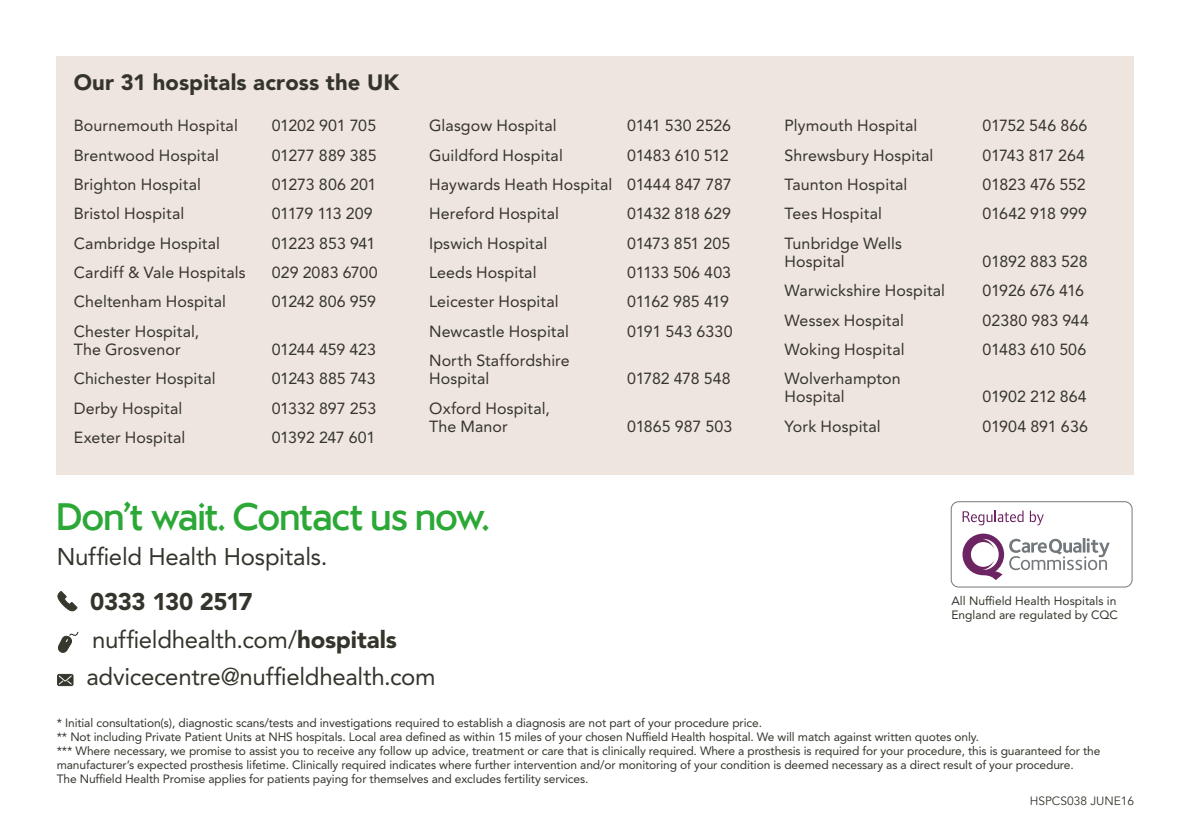
<style>
.page{position:relative;width:1191px;height:840px;background:#fff}
.page>*{position:absolute;margin:0;border:0;box-sizing:border-box;transform-origin:0 0}
.t1{font:38px "Nuffield Health Sans";letter-spacing:-.005em;color:#2ba835}
.t2{font:24px/37.4px "Avenir LT Std";letter-spacing:-.01em;color:#35342c}
.t3{font:900 22px "Avenir LT Std";letter-spacing:.01em;color:#35342c}
.t4{font:16px/18px "Avenir LT Std";letter-spacing:.005em;color:#35342c}
.t5{font:16px "Avenir LT Std";letter-spacing:-.015em;color:#35342c}
.t6{font:16px "Avenir LT Std";letter-spacing:-.025em;color:#35342c}
.t7{font:16px "Avenir LT Std";letter-spacing:-.02em;color:#35342c}
.t8{font:16px "Avenir LT Std";letter-spacing:-.04em;color:#35342c}
.t9{font:16px "Avenir LT Std";letter-spacing:-.035em;color:#35342c}
.t10{font:16px "Avenir LT Std";letter-spacing:-.05em;color:#35342c}
.t11{font:12px/14px "Avenir LT Std";letter-spacing:-.01em;color:#35342c}
.t12{font:12px "Avenir";color:#35342c}
.s1{font-weight:900}
</style>
<div class="page">
<div style="left:57px;top:57px;width:1077px;height:417px;background:#ede5de"></div>
<svg style="left:57px;top:591px;width:21px;height:20px"></svg>
<svg style="left:58px;top:631px;width:21px;height:22px"></svg>
<div style="left:57px;top:673px;width:16px;height:12px;border:1px solid #38372e;border-radius:2px"></div>
<svg style="left:58px;top:674px;width:14px;height:10px"></svg>
<div style="left:951px;top:501px;width:181px;height:86px;border:1px solid #72787c;border-radius:7px"></div>
<svg style="left:962px;top:533px;width:147px;height:47px"></svg>
<svg style="left:962px;top:510px;width:61px;height:15px"></svg>
<svg style="left:1029px;top:510px;width:14px;height:15px"></svg>
<h3 class="t3" style="left:74px;top:69px;width:327px">Our 31 hospitals across the UK</h3>
<h3 class="t4" style="left:74px;top:117px;width:166px">Bournemouth Hospital</h3>
<h3 class="t4" style="left:272px;top:117px;width:106px">01202 901 705</h3>
<h3 class="t4" style="left:74px;top:146px;width:147px">Brentwood Hospital</h3>
<h3 class="t4" style="left:272px;top:146px;width:106px">01277 889 385</h3>
<h3 class="t4" style="left:74px;top:175px;width:129px">Brighton Hospital</h3>
<h3 class="t4" style="left:272px;top:175px;width:106px">01273 806 201</h3>
<h3 class="t4" style="left:74px;top:205px;width:112px">Bristol Hospital</h3>
<h3 class="t8" style="left:272px;top:204px;width:102px">01179 113 209</h3>
<h3 class="t4" style="left:74px;top:234px;width:148px">Cambridge Hospital</h3>
<h3 class="t4" style="left:272px;top:234px;width:105px">01223 853 941</h3>
<h3 class="t4" style="left:74px;top:263px;width:173px">Cardiff &amp; Vale Hospitals</h3>
<h3 class="t4" style="left:272px;top:263px;width:107px">029 2083 6700</h3>
<h3 class="t4" style="left:74px;top:293px;width:154px">Cheltenham Hospital</h3>
<h3 class="t7" style="left:272px;top:292px;width:106px">01242 806 959</h3>
<h3 class="t4" style="left:74px;top:322px;width:127px">Chester Hospital,<br>The Grosvenor</h3>
<h3 class="t5" style="left:272px;top:340px;width:106px">01244 459 423</h3>
<h3 class="t4" style="left:74px;top:369px;width:143px">Chichester Hospital</h3>
<h3 class="t4" style="left:272px;top:369px;width:105px">01243 885 743</h3>
<h3 class="t4" style="left:74px;top:399px;width:110px">Derby Hospital</h3>
<h3 class="t4" style="left:272px;top:399px;width:106px">01332 897 253</h3>
<h3 class="t4" style="left:74px;top:428px;width:113px">Exeter Hospital</h3>
<h3 class="t6" style="left:272px;top:428px;width:105px">01392 247 601</h3>
<h3 class="t4" style="left:429px;top:117px;width:129px">Glasgow Hospital</h3>
<h3 class="t4" style="left:627px;top:117px;width:105px">0141 530 2526</h3>
<h3 class="t4" style="left:429px;top:146px;width:135px">Guildford Hospital</h3>
<h3 class="t4" style="left:429px;top:140px;width:304px;line-height:29.4px;text-indent:198px">01483 610 512<br>Haywards Heath Hospital 01444 847 787<br>Hereford Hospital</h3>
<h3 class="t5" style="left:627px;top:204px;width:105px">01432 818 629</h3>
<h3 class="t4" style="left:429px;top:234px;width:120px">Ipswich Hospital</h3>
<h3 class="t7" style="left:627px;top:234px;width:105px">01473 851 205</h3>
<h3 class="t4" style="left:429px;top:263px;width:109px">Leeds Hospital</h3>
<h3 class="t4" style="left:627px;top:263px;width:105px">01133 506 403</h3>
<h3 class="t4" style="left:429px;top:293px;width:131px">Leicester Hospital</h3>
<h3 class="t9" style="left:627px;top:292px;width:103px">01162 985 419</h3>
<h3 class="t4" style="left:429px;top:322px;width:141px">Newcastle Hospital</h3>
<h3 class="t4" style="left:627px;top:322px;width:107px">0191 543 6330</h3>
<h3 class="t4" style="left:429px;top:351px;width:142px">North Staffordshire<br>Hospital</h3>
<h3 class="t6" style="left:627px;top:369px;width:105px">01782 478 548</h3>
<h3 class="t4" style="left:429px;top:399px;width:122px">Oxford Hospital,<br>The Manor</h3>
<h3 class="t4" style="left:627px;top:417px;width:106px">01865 987 503</h3>
<h3 class="t4" style="left:784px;top:117px;width:134px">Plymouth Hospital</h3>
<h3 class="t4" style="left:982px;top:117px;width:106px">01752 546 866</h3>
<h3 class="t4" style="left:784px;top:146px;width:150px">Shrewsbury Hospital</h3>
<h3 class="t6" style="left:982px;top:146px;width:104px">01743 817 264</h3>
<h3 class="t4" style="left:784px;top:175px;width:124px">Taunton Hospital</h3>
<h3 class="t5" style="left:982px;top:175px;width:105px">01823 476 552</h3>
<h3 class="t4" style="left:784px;top:205px;width:99px">Tees Hospital</h3>
<h3 class="t5" style="left:982px;top:204px;width:106px">01642 918 999</h3>
<h3 class="t4" style="left:784px;top:234px;width:119px">Tunbridge Wells<br>Hospital</h3>
<h3 class="t4" style="left:982px;top:252px;width:106px">01892 883 528</h3>
<h3 class="t4" style="left:784px;top:281px;width:162px">Warwickshire Hospital</h3>
<h3 class="t10" style="left:982px;top:281px;width:103px">01926 676 416</h3>
<h3 class="t4" style="left:784px;top:311px;width:121px">Wessex Hospital</h3>
<h3 class="t4" style="left:982px;top:311px;width:108px">02380 983 944</h3>
<h3 class="t4" style="left:784px;top:340px;width:121px">Woking Hospital</h3>
<h3 class="t4" style="left:982px;top:340px;width:105px">01483 610 506</h3>
<h3 class="t4" style="left:784px;top:369px;width:118px">Wolverhampton<br>Hospital</h3>
<h3 class="t4" style="left:982px;top:387px;width:106px">01902 212 864</h3>
<h3 class="t4" style="left:784px;top:417px;width:98px">York Hospital</h3>
<h3 class="t4" style="left:982px;top:417px;width:107px">01904 891 636</h3>
<h1 class="t1" style="left:57px;top:494px;width:434px">Don’t wait. Contact us now.</h1>
<h2 class="t2" style="left:57px;top:537px;width:272px">Nuffield Health Hospitals.</h2>
<h2 class="t2" style="left:86px;top:583px;width:351px"><span class="s1">0333 130 2517 </span>nuffieldhealth.com/<span class="s1">hospitals </span>advicecentre@nuffieldhealth.com</h2>
<p class="t11" style="left:57px;top:715px;width:1045px">* Initial consultation(s), diagnostic scans/tests and investigations required to establish a diagnosis are not part of your procedure price.<br>** Not including Private Patient Units at NHS hospitals. Local area defined as within 15 miles of your chosen Nuffield Health hospital. We will match against written quotes only.<br>*** Where necessary, we promise to assist you to receive any follow up advice, treatment or care that is clinically required. Where a prosthesis is required for your procedure, this is guaranteed for the manufacturer’s expected prosthesis lifetime. Clinically required indicates where further intervention and/or monitoring of your condition is deemed necessary as a direct result of your procedure.<br>The Nuffield Health Promise applies for patients paying for themselves and excludes fertility services.</p>
<p class="t11" style="left:951px;top:593px;width:168px">All Nuffield Health Hospitals in<br>England are regulated by CQC</p>
<p class="t12" style="left:1029px;top:793px;width:106px">HSPCS038 JUNE16</p>
</div>
